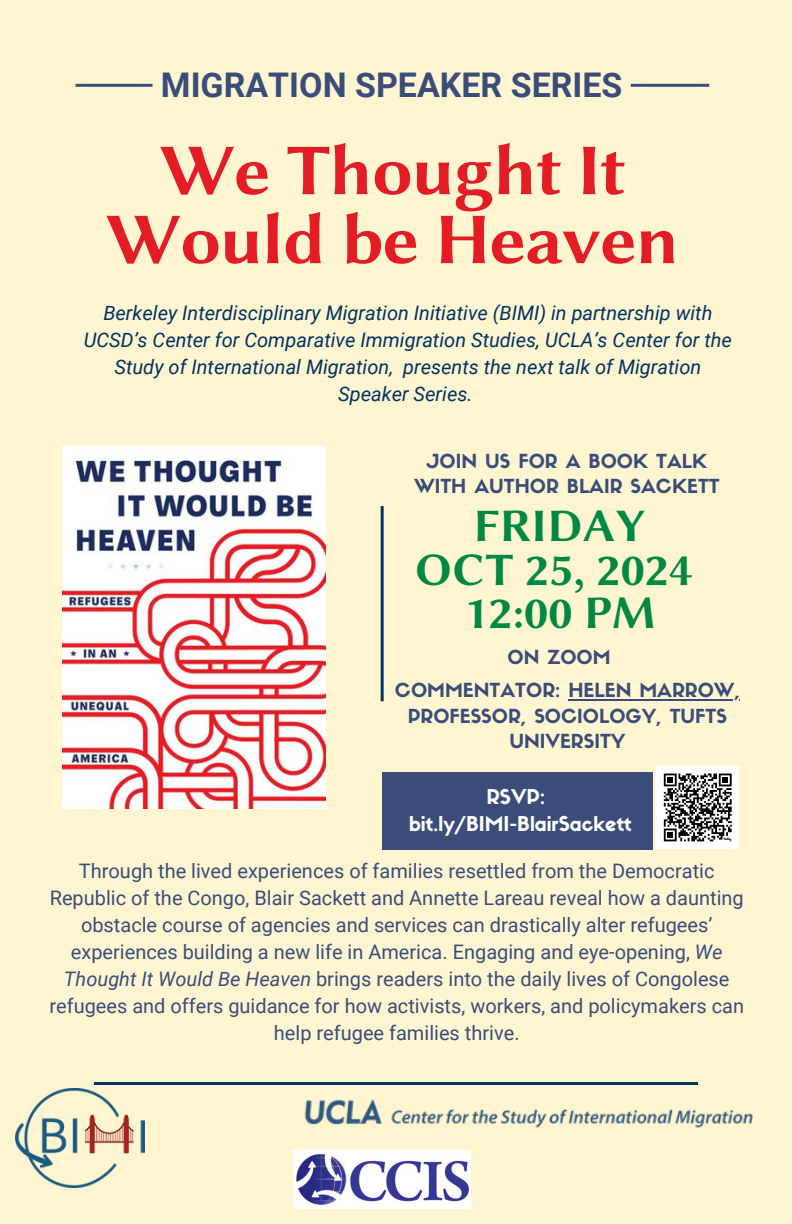
<style>
.page{position:relative;width:792px;height:1224px;background:#fff6d1}
.page>*{position:absolute;margin:0;border:0;box-sizing:border-box;transform-origin:0 0}
.t1{font:73.2px/69px "Lin Biolinum OB";letter-spacing:-.02em;color:#e41c26;text-align:center}
.t2{font:46.8px/43.6px "Lin Biolinum OB";color:#018943;text-align:center}
.t3{font:700 34px "Roboto";color:#3a4c79}
.t4{font:20px/27px "Roboto";color:#3a4c79;text-align:center}
.t5{font:italic 20px/27px "Roboto";color:#003262;text-align:center}
.t6{font:20px/27.2px "Sifonn Basic";color:#fff;text-align:center}
.t7{font:19px/25.4px "Sifonn Basic";color:#3a4c79;text-align:center}
.s1{font-style:italic}
</style>
<div class="page">
<hr style="left:76px;top:84px;width:77px;height:3px;background:#3a4c79">
<hr style="left:631px;top:84px;width:78px;height:3px;background:#3a4c79">
<hr style="left:381px;top:506px;width:3px;height:195px;background:#003262">
<img style="left:63px;top:447px;width:262px;height:361px">
<div style="left:656px;top:766px;width:83px;height:83px;background:#fff"></div>
<svg style="left:664px;top:774px;width:68px;height:67px"></svg>
<div style="left:382px;top:772px;width:271px;height:77px;background:#3a4c79"></div>
<img style="left:294px;top:1150px;width:177px;height:59px">
<img style="left:304px;top:1099px;width:449px;height:29px">
<hr style="left:94px;top:1082px;width:604px;height:3px;background:#003262">
<img style="left:16px;top:1089px;width:129px;height:99px">
<hr style="left:568px;top:699px;width:172px;height:2px;background:#3a4c79">
<h4 class="t3" style="left:161px;top:65px;width:463px">MIGRATION SPEAKER SERIES</h4>
<h2 class="t1" style="left:105px;top:136px;width:576px">We Thought It<br>Would be Heaven</h2>
<h4 class="t5" style="left:84px;top:299px;width:650px">Berkeley Interdisciplinary Migration Initiative (BIMI) in partnership with UCSD’s Center for Comparative Immigration Studies, UCLA’s Center for the Study of International Migration, presents the next talk of Migration Speaker Series.</h4>
<p class="t7" style="left:414px;top:450px;width:307px">JOIN US FOR A BOOK TALK<br>WITH AUTHOR BLAIR SACKETT</p>
<p class="t2" style="left:415px;top:504px;width:280px">FRIDAY<br>OCT 25, 2024<br>12:00 PM</p>
<h1 class="t7" style="left:508px;top:646px;width:104px">ON ZOOM</h1>
<p class="t7" style="left:395px;top:680px;width:347px">COMMENTATOR: HELEN MARROW,</p>
<p class="t7" style="left:408px;top:705px;width:321px">PROFESSOR, SOCIOLOGY, TUFTS<br>UNIVERSITY</p>
<p class="t6" style="left:409px;top:786px;width:224px">RSVP: bit.ly/BIMI-BlairSackett</p>
<p class="t4" style="left:49px;top:858px;width:696px">Through the lived experiences of families resettled from the Democratic Republic of the Congo, Blair Sackett and Annette Lareau reveal how a daunting obstacle course of agencies and services can drastically alter refugees’ experiences building a new life in America. Engaging and eye-opening, <span class="s1">We Thought It Would Be Heaven</span> brings readers into the daily lives of Congolese refugees and offers guidance for how activists, workers, and policymakers can help refugee families thrive.</p>
</div>
